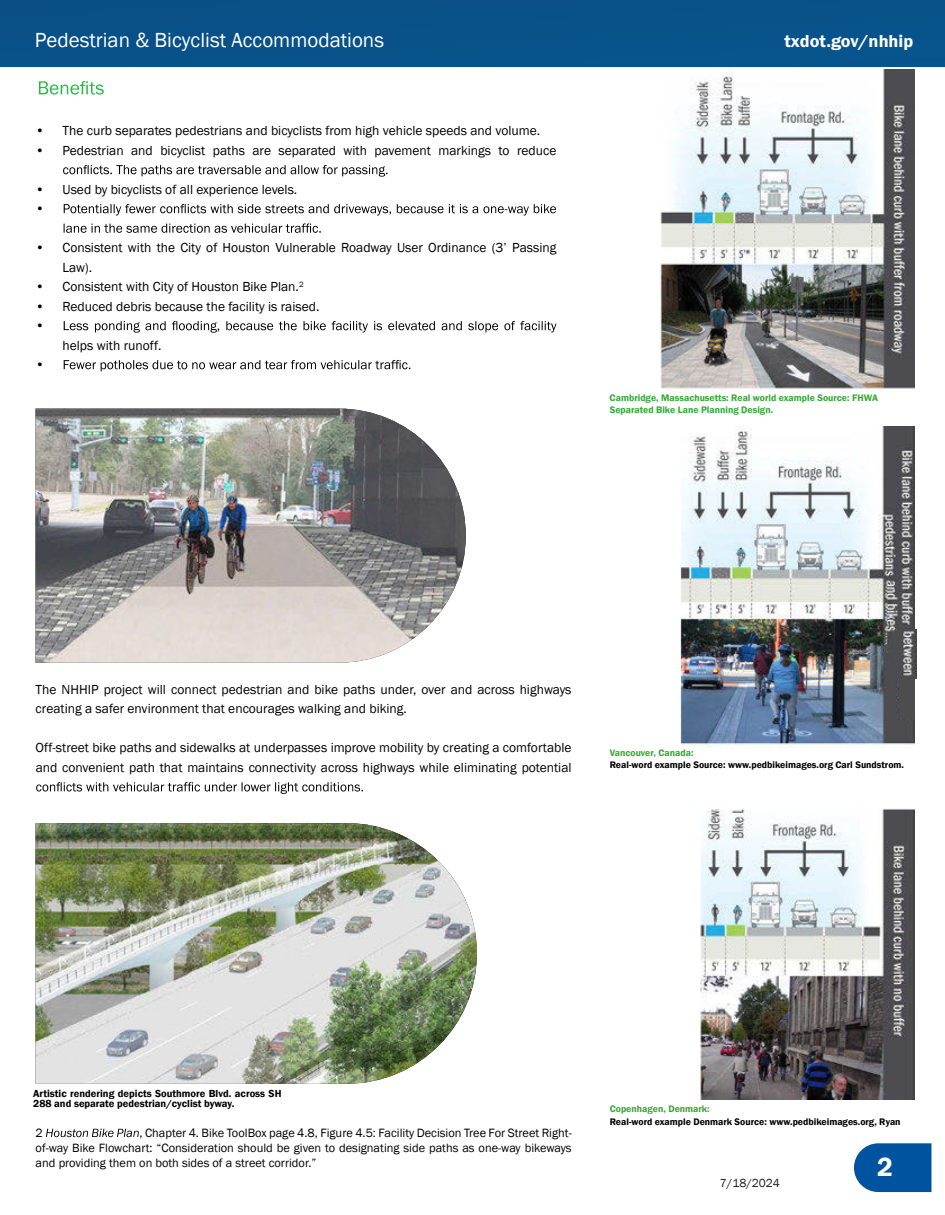
<style>
.page{position:relative;width:945px;height:1215px;background:#fff}
.page>*{position:absolute;margin:0;border:0;box-sizing:border-box;transform-origin:0 0}
.t1{font:600 27px "Franklin Gothic";color:#fff}
.t2{font:21px "Franklin Gothic";color:#fff}
.t3{font:600 18px "Franklin Gothic";letter-spacing:.04em;color:#fff}
.t4{font:18px "Franklin Gothic URW Dem";color:#fff}
.t5{font:13.5px/19.5px "Franklin Gothic";color:#000}
.t6{font:12.3px/15px "Franklin Gothic";color:#000;text-align:justify}
.t7{font:12px "Franklin Gothic";color:#1d1c1a}
.t8{font:600 10.5px/10.5px "Franklin Gothic";color:#000}
.t9{font:600 9.75px/12.5px "Franklin Gothic";color:#35a936}
.t10{font:600 9.75px "Franklin Gothic";color:#000}
</style>
<div class="page">
<svg style="left:854px;top:1143px;width:77px;height:49px;background:#125fa6"></svg>
<img style="left:660px;top:70px;width:255px;height:322px">
<img style="left:680px;top:426px;width:235px;height:323px">
<img style="left:700px;top:809px;width:215px;height:290px">
<svg style="left:63px;top:165px;width:324px;height:12px"></svg>
<svg style="left:64px;top:204px;width:492px;height:12px"></svg>
<svg style="left:64px;top:223px;width:257px;height:10px"></svg>
<svg style="left:64px;top:321px;width:493px;height:12px"></svg>
<svg style="left:64px;top:360px;width:346px;height:11px"></svg>
<svg style="left:39px;top:81px;width:65px;height:14px"></svg>
<svg style="left:36px;top:782px;width:327px;height:12px"></svg>
<svg style="left:46px;top:1129px;width:93px;height:8px"></svg>
<img style="left:36px;top:409px;width:430px;height:254px">
<img style="left:36px;top:823px;width:441px;height:261px">
<img style="left:885px;top:579px;width:13px;height:82px">
<img style="left:900px;top:670px;width:15px;height:49px">
<img style="left:902px;top:630px;width:14px;height:49px">
<div style="left:0;top:0;width:945px;height:67px;background:#085289"></div>
<h2 class="t2" style="left:35px;top:26px;width:351px">Pedestrian &amp; Bicyclist Accommodations</h2>
<h3 class="t4" style="left:784px;top:29px;width:130px">txdot.gov/nhhip</h3>
<h3 class="t3" style="left:716px;top:31px;width:201px">ih45nor handmore.com</h3>
<p class="t5" style="left:36px;top:121px;width:506px">• The curb separates pedestrians and bicyclists from high vehicle speeds and volume.</p>
<p class="t5" style="left:36px;top:141px;width:522px">• Pedestrian and bicyclist paths are separated with pavement markings to reduce</p>
<p class="t5" style="left:36px;top:180px;width:263px">• Used by bicyclists of all experience levels. •</p>
<p class="t5" style="left:63px;top:238px;width:495px;text-indent:-27px">• Consistent with the City of Houston Vulnerable Roadway User Ordinance (3’ Passing<br>Law).</p>
<p class="t5" style="left:36px;top:277px;width:270px">• Consistent with City of Houston Bike Plan.<sup>2</sup></p>
<p class="t5" style="left:36px;top:297px;width:285px">• Reduced debris because the facility is raised.</p>
<p class="t5" style="left:36px;top:316px;width:11px">•</p>
<p class="t5" style="left:63px;top:336px;width:101px">helps with runoff.</p>
<p class="t5" style="left:36px;top:355px;width:11px">•</p>
<p class="t9" style="left:610px;top:391px;width:270px">Cambridge, Massachusetts: Real world example Source: FHWA<br>Separated Bike Lane Planning Design.</p>
<p class="t5" style="left:36px;top:680px;width:537px">The NHHIP project will connect pedestrian and bike paths under, over and across highways creating a safer environment that encourages walking and biking.</p>
<p class="t5" style="left:36px;top:738px;width:537px">Off-street bike paths and sidewalks at underpasses improve mobility by creating a comfortable and convenient path that maintains connectivity across highways while eliminating potential</p>
<p class="t9" style="left:610px;top:747px;width:85px">Vancouver, Canada:</p>
<p class="t10" style="left:610px;top:759px;width:296px">Real-word example Source: www.pedbikeimages.org Carl Sundstrom.</p>
<p class="t8" style="left:33px;top:1088px;width:250px">Artistic rendering depicts Southmore Blvd. across SH<br>288 and separate pedestrian/cyclist byway.</p>
<p class="t6" style="left:36px;top:1126px;width:538px;text-indent:104px">, Chapter 4. Bike ToolBox page 4.8, Figure 4.5: Facility Decision Tree For Street Right&shy;of-way Bike Flowchart: “Consideration should be given to designating side paths as one-way bikeways and providing them on both sides of a street corridor.”</p>
<p class="t6" style="left:36px;top:1126px;width:9px">2</p>
<p class="t9" style="left:610px;top:1103px;width:101px">Copenhagen, Denmark:</p>
<p class="t10" style="left:610px;top:1116px;width:292px">Real-word example Denmark Source: www.pedbikeimages.org, Ryan</p>
<p class="t7" style="left:720px;top:1175px;width:62px">7/18/2024</p>
<h1 class="t1" style="left:877px;top:1150px;width:17px">2</h1>
</div>
